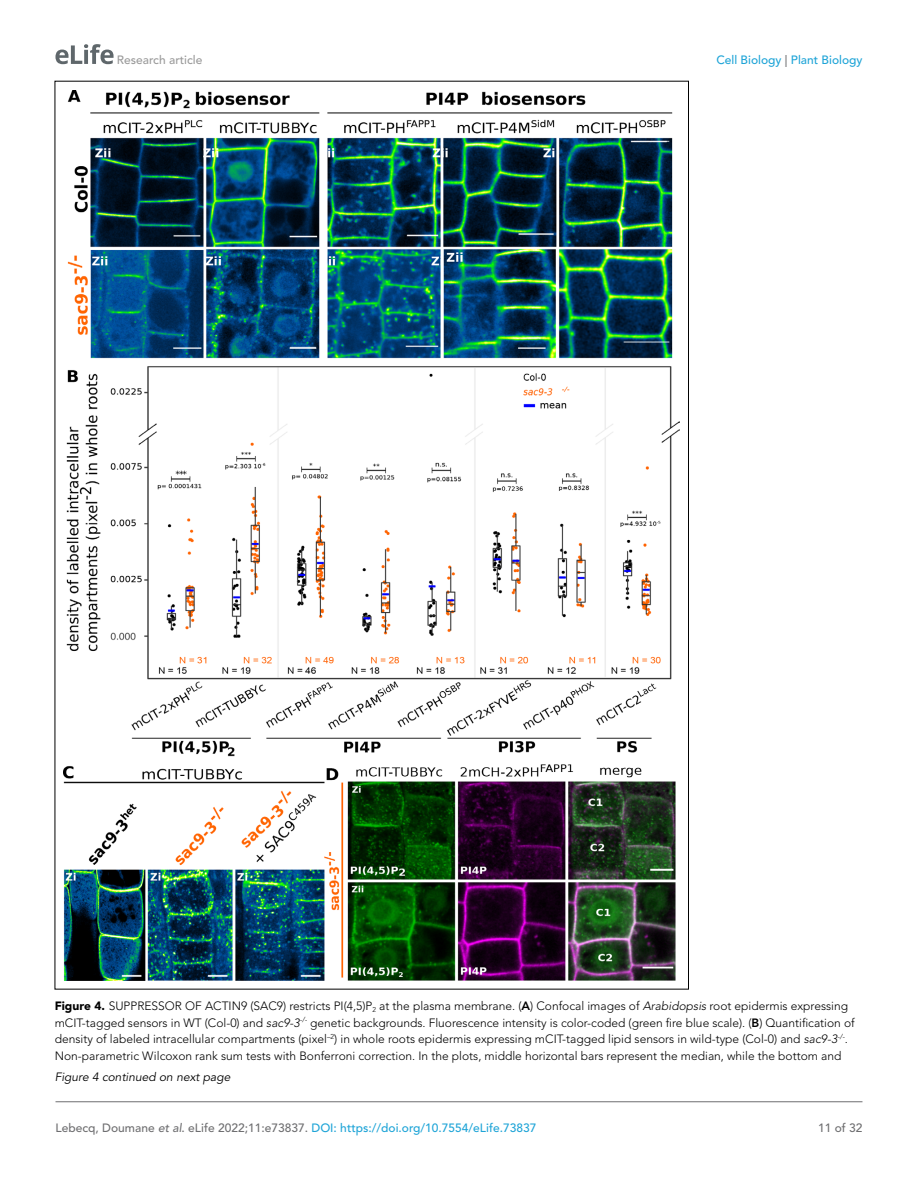
<style>
.page{position:relative;width:918px;height:1188px;background:#fff}
.page>*{position:absolute;margin:0;border:0;box-sizing:border-box;transform-origin:0 0}
.t1{font:300 12px/16.5px "Avenir LT Std";color:#000}
.t2{font:500 12px "Avenir LT Std";color:#1ea4d7}
.t3{font:italic 12px "Avenir LT Std";color:#000}
.t4{font:500 12px "Avenir LT Std";color:#9a9a9a}
.t5{font:500 12px "Avenir LT Std";color:#6e6e70}
.s1{color:#6e6e70}
.s2{font-weight:900}
.s3{font-weight:800}
.s4{font-style:italic}
.s5{font-style:italic;color:#6e6e70}
</style>
<div class="page">
<svg style="left:55px;top:44px;width:59px;height:20px"></svg>
<hr style="left:56px;top:1101px;width:806px;height:1px;background:#6e6e70">
<img style="left:64px;top:90px;width:615px;height:890px">
<p class="t4" style="left:117px;top:53px;width:87px">Research article</p>
<p class="t2" style="left:716px;top:53px;width:148px">Cell Biology <span class="s1">|</span> Plant Biology</p>
<p class="t1" style="left:55px;top:998px;width:802px"><span class="s2">Figure 4.</span> SUPPRESSOR OF ACTIN9 (SAC9) restricts PI(4,5)P<sub>2</sub> at the plasma membrane. (<span class="s3">A</span>) Confocal images of <span class="s4">Arabidopsis</span> root epidermis expressing mCIT-tagged sensors in WT (Col-0) and <span class="s4">sac9-3</span><sup>-/-</sup> genetic backgrounds. Fluorescence intensity is color-coded (green fire blue scale). (<span class="s3">B</span>) Quantification of density of labeled intracellular compartments (pixel<sup>–2</sup>) in whole roots epidermis expressing mCIT-tagged lipid sensors in wild-type (Col-0) and <span class="s4">sac9-3</span><sup>-/-</sup>.<br>Non-parametric Wilcoxon rank sum tests with Bonferroni correction. In the plots, middle horizontal bars represent the median, while the bottom and</p>
<p class="t3" style="left:55px;top:1070px;width:177px">Figure 4 continued on next page</p>
<p class="t2" style="left:56px;top:1121px;width:482px"><span class="s1">Lebecq, Doumane</span> <span class="s5">et al</span><span class="s1">. eLife 2022;11:e73837.</span> DOI: https://doi.org/10.7554/eLife.73837</p>
<p class="t5" style="left:818px;top:1121px;width:46px">11 of 32</p>
</div>
